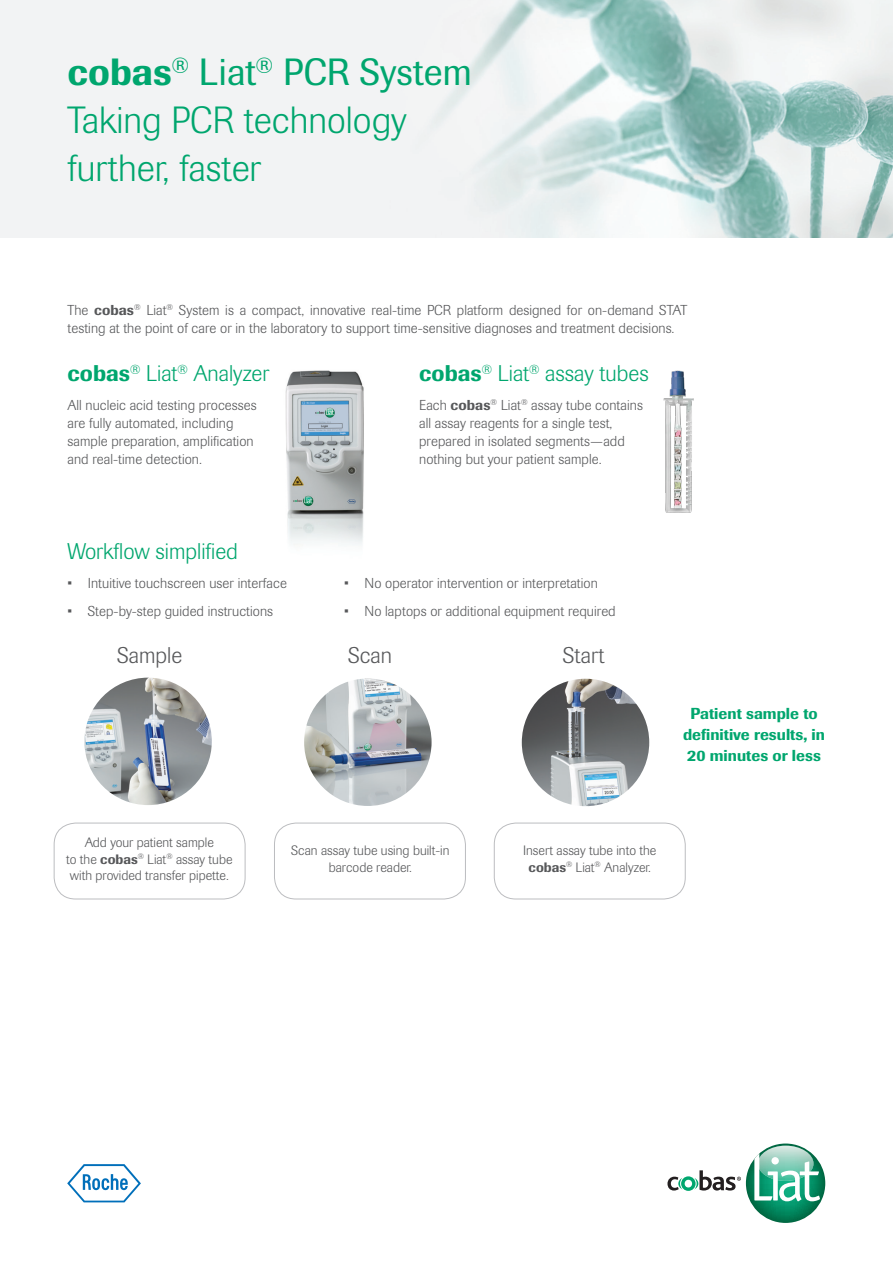
<style>
.page{position:relative;width:893px;height:1263px;background:#fff}
.page>*{position:absolute;margin:0;border:0;box-sizing:border-box;transform-origin:0 0}
.t1{font:300 37.5px/48px "Imago Pro";color:#00a66e}
.t2{font:300 22.5px "Imago Pro";color:#00a66e}
.t3{font:300 22.5px "Imago Pro";color:#57585a}
.t4{font:500 15.75px/21px "Imago Pro";color:#00a66e;text-align:center}
.t5{font:300 14.25px/18px "Imago Pro";letter-spacing:.005em;color:#57585a}
.TextSample3{font:300 13.5px/16.5px "Imago Pro";color:#57585a;text-align:center}
.s1{font-weight:500}
.s2{font-weight:400}
</style>
<div class="page">
<img style="left:0;top:0;width:893px;height:238px">
<svg style="left:667px;top:1143px;width:158px;height:80px"></svg>
<svg style="left:67px;top:1164px;width:74px;height:38px"></svg>
<img style="left:285px;top:370px;width:79px;height:175px">
<img style="left:663px;top:370px;width:31px;height:143px">
<div style="left:494px;top:823px;width:191px;height:76px;border:1px solid #bcbdc0;border-radius:22px"></div>
<div style="left:274px;top:823px;width:192px;height:76px;border:1px solid #bcbdc0;border-radius:22px"></div>
<div style="left:54px;top:823px;width:191px;height:76px;border:1px solid #bcbdc0;border-radius:22px"></div>
<img style="left:84px;top:678px;width:128px;height:127px;border-radius:64px">
<img style="left:304px;top:678px;width:128px;height:128px;border-radius:64px">
<img style="left:522px;top:679px;width:127px;height:127px;border-radius:64px">
<p class="t1" style="left:68px;top:47px;width:406px"><span class="s1">cobas</span><sup>®</sup> <span class="s2">Liat</span><sup>®</sup> <span class="s2">PCR System<br></span>Taking PCR technology further, faster</p>
<p class="t5" style="left:68px;top:301px;width:621px">The <span class="s1">cobas</span><sup>®</sup> Liat<sup>®</sup> System is a compact, innovative real-time PCR platform designed for on-demand STAT testing at the point of care or in the laboratory to support time-sensitive diagnoses and treatment decisions.</p>
<p class="t2" style="left:68px;top:359px;width:203px"><span class="s1">cobas</span><sup>®</sup> Liat<sup>®</sup> Analyzer</p>
<p class="t5" style="left:68px;top:396px;width:191px">All nucleic acid testing processes are fully automated, including sample preparation, amplification and real-time detection.</p>
<p class="t2" style="left:68px;top:536px;width:172px">Workflow simplified</p>
<p class="t5" style="left:68px;top:573px;width:221px">• Intuitive touchscreen user interface</p>
<p class="t5" style="left:68px;top:602px;width:207px">• Step-by-step guided instructions</p>
<p class="t3" style="left:117px;top:641px;width:67px">Sample</p>
<p class="t2" style="left:419px;top:359px;width:231px"><span class="s1">cobas</span><sup>®</sup> Liat<sup>®</sup> assay tubes</p>
<p class="t5" style="left:419px;top:396px;width:225px">Each <span class="s1">cobas</span><sup>®</sup> Liat<sup>®</sup> assay tube contains all assay reagents for a single test, prepared in isolated segments—add nothing but your patient sample.</p>
<p class="t5" style="left:344px;top:573px;width:255px">• No operator intervention or interpretation</p>
<p class="t5" style="left:344px;top:602px;width:273px">• No laptops or additional equipment required</p>
<p class="t3" style="left:348px;top:641px;width:46px">Scan</p>
<p class="t3" style="left:563px;top:641px;width:43px">Start</p>
<p class="t4" style="left:683px;top:702px;width:144px">Patient sample to definitive results, in<br>20 minutes or less</p>
<p class="TextSample3" style="left:66px;top:834px;width:168px">Add your patient sample<br>to the <span class="s1">cobas</span><sup>®</sup> Liat<sup>®</sup> assay tube with provided transfer pipette.</p>
<p class="TextSample3" style="left:291px;top:842px;width:160px">Scan assay tube using built-in barcode reader.</p>
<p class="TextSample3" style="left:523px;top:842px;width:135px">Insert assay tube into the <span class="s1">cobas</span><sup>®</sup> Liat<sup>®</sup> Analyzer.</p>
</div>
